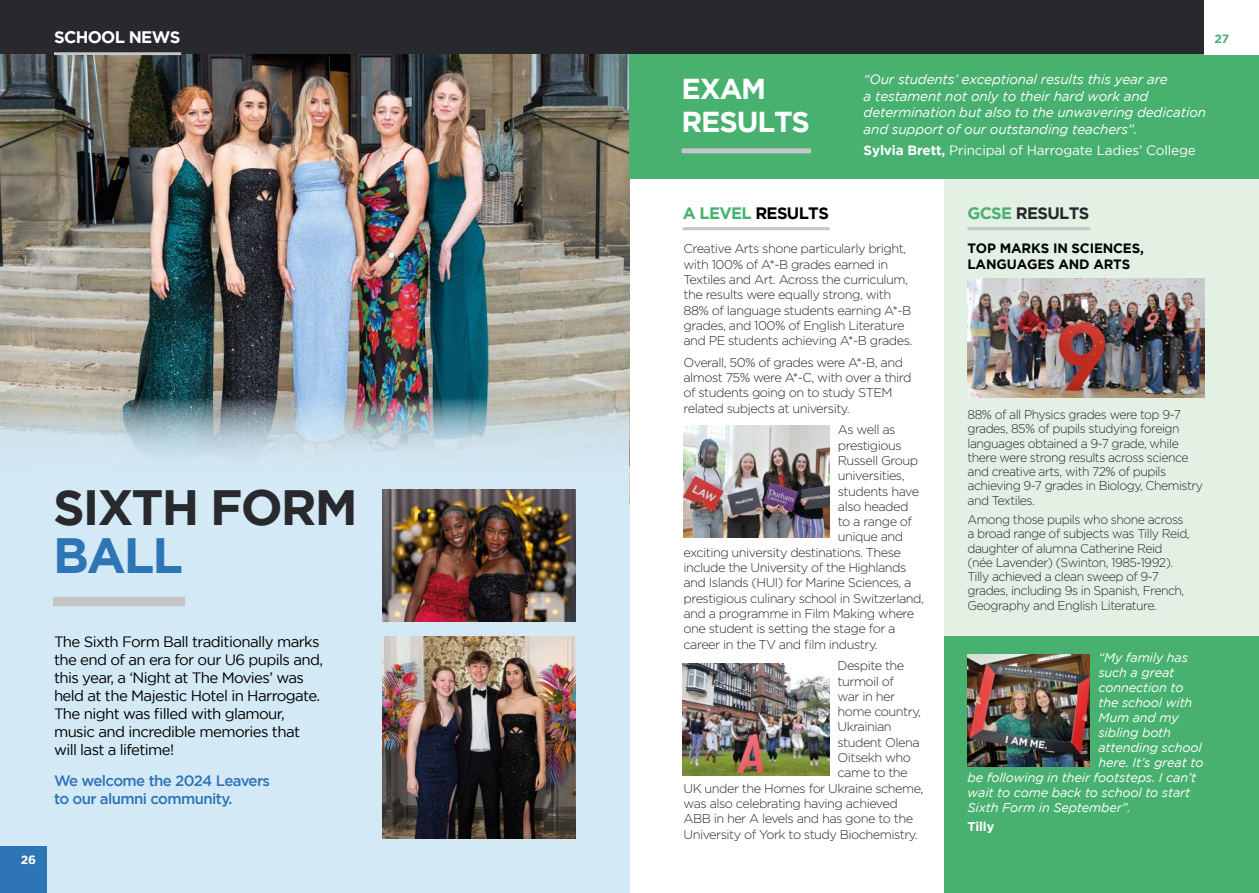
<style>
.page{position:relative;width:1259px;height:893px;background:#fff}
.page>*{position:absolute;margin:0;border:0;box-sizing:border-box;transform-origin:0 0}
.t1{font:700 49.5px "Gotham";letter-spacing:-.04em;color:#27292d}
.t2{font:700 49.5px "Gotham";color:#2e75b6}
.t3{font:700 28.8px/33.2px "Gotham";letter-spacing:-.04em;color:#fff}
.t4{font:700 16.65px "Gotham";letter-spacing:-.04em;color:#fff}
.t5{font:700 16.5px "Gotham";letter-spacing:-.04em;color:#000}
.t6{font:700 16.5px "Gotham";letter-spacing:-.04em;color:#27292d}
.t7{font:15px/18px "Gotham";letter-spacing:-.04em;color:#000}
.t8{font:500 15px/18px "Gotham";letter-spacing:-.04em;color:#2e75b6}
.t9{font:italic 13.5px/16.5px "Gotham";letter-spacing:-.01em;color:#fff}
.t10{font:13.5px "Gotham";letter-spacing:-.01em;color:#fff}
.t11{font:700 13.5px/16.2px "Gotham";letter-spacing:-.01em;color:#000}
.t12{font:300 12.75px/15.3px "Gotham";letter-spacing:-.04em;color:#27292d}
.t13{font:300 12.75px/14.2px "Gotham";letter-spacing:-.04em;color:#27292d;scale:.96 1}
.t14{font:italic 12.75px "Gotham";letter-spacing:-.01em;color:#fff}
.t15{font:700 12.75px "Gotham";letter-spacing:-.01em;color:#fff}
.t16{font:700 12px "Gotham";color:#fff}
.t17{font:700 12px "Gotham";color:#49b170}
.s1{font-weight:700}
.s2{color:#49b170}
</style>
<div class="page">
<div style="left:944px;top:94px;width:315px;height:799px;background:#e3f0e4"></div>
<div style="left:944px;top:636px;width:315px;height:257px;background:#49b170"></div>
<div style="left:0;top:0;width:1259px;height:54px;background:#27292d"></div>
<div style="left:0;top:54px;width:629px;height:839px;background:#d3e9f5"></div>
<img style="left:0;top:54px;width:629px;height:344px">
<div style="left:629px;top:54px;width:630px;height:125px;background:#49b170"></div>
<hr style="left:683px;top:227px;width:146px;height:3px;background:#c7c5c7">
<svg style="left:0;top:398px;width:629px;height:120px"></svg>
<div style="left:53px;top:597px;width:132px;height:9px;background:#c7c5c7"></div>
<img style="left:383px;top:489px;width:192px;height:132px">
<img style="left:383px;top:636px;width:192px;height:203px">
<hr style="left:967px;top:227px;width:123px;height:3px;background:#c7c5c7">
<img style="left:683px;top:425px;width:146px;height:112px">
<img style="left:683px;top:663px;width:146px;height:112px">
<div style="left:681px;top:148px;width:130px;height:5px;background:#c7c5c7"></div>
<img style="left:967px;top:654px;width:123px;height:112px">
<img style="left:967px;top:279px;width:238px;height:119px">
<hr style="left:54px;top:52px;width:127px;height:3px;background:#c7c5c7">
<div style="left:0;top:846px;width:47px;height:47px;background:#2e75b6"></div>
<div style="left:1204px;top:0;width:55px;height:54px;background:#fff"></div>
<h3 class="t4" style="left:54px;top:27px;width:128px">SCHOOL NEWS</h3>
<h1 class="t1" style="left:53px;top:479px;width:306px">SIXTH FORM</h1>
<h1 class="t2" style="left:53px;top:527px;width:132px">BALL</h1>
<p class="t7" style="left:54px;top:633px;width:271px">The Sixth Form Ball traditionally marks the end of an era for our U6 pupils and, this year, a ‘Night at The Movies’ was held at the Majestic Hotel in Harrogate.<br>The night was filled with glamour, music and incredible memories that will last a lifetime!</p>
<p class="t8" style="left:54px;top:771px;width:218px">We welcome the 2024 Leavers to our alumni community.</p>
<p class="t16" style="left:21px;top:852px;width:17px">26</p>
<h2 class="t3" style="left:681px;top:71px;width:130px">EXAM<br>RESULTS</h2>
<p class="t17" style="left:1214px;top:32px;width:16px">27</p>
<p class="t9" style="left:863px;top:71px;width:344px">“Our students’ exceptional results this year are<br>a testament not only to their hard work and determination but also to the unwavering dedication and support of our outstanding teachers”.</p>
<p class="t10" style="left:863px;top:142px;width:334px"><span class="s1">Sylvia Brett,</span> Principal of Harrogate Ladies’ College</p>
<p class="t5" style="left:683px;top:203px;width:148px"><span class="s2">A LEVEL</span> RESULTS</p>
<p class="t12" style="left:683px;top:241px;width:230px">Creative Arts shone particularly bright, with 100% of A*-B grades earned in Textiles and Art. Across the curriculum, the results were equally strong, with 88% of language students earning A*-B grades, and 100% of English Literature and PE students achieving A*-B grades.</p>
<p class="t12" style="left:683px;top:354px;width:230px">Overall, 50% of grades were A*-B, and almost 75% were A*-C, with over a third of students going on to study STEM related subjects at university.</p>
<p class="t12" style="left:838px;top:422px;width:59px">As well as</p>
<p class="t12" style="left:838px;top:437px;width:65px">prestigious</p>
<p class="t12" style="left:838px;top:452px;width:82px">Russell Group</p>
<p class="t12" style="left:838px;top:468px;width:68px">universities,</p>
<p class="t12" style="left:838px;top:483px;width:83px">students have</p>
<p class="t12" style="left:838px;top:498px;width:72px">also headed</p>
<p class="t12" style="left:838px;top:514px;width:76px">to a range of</p>
<p class="t12" style="left:838px;top:529px;width:67px">unique and</p>
<p class="t12" style="left:683px;top:544px;width:219px">exciting university destinations. These</p>
<p class="t12" style="left:683px;top:560px;width:224px">include the University of the Highlands</p>
<p class="t12" style="left:683px;top:575px;width:230px">and Islands (HUI) for Marine Sciences, a</p>
<p class="t12" style="left:683px;top:590px;width:242px">prestigious culinary school in Switzerland,</p>
<p class="t12" style="left:683px;top:605px;width:232px">and a programme in Film Making where</p>
<p class="t12" style="left:683px;top:621px;width:214px">one student is setting the stage for a</p>
<p class="t12" style="left:683px;top:636px;width:196px">career in the TV and film industry.</p>
<p class="t12" style="left:837px;top:658px;width:68px">Despite the</p>
<p class="t12" style="left:837px;top:673px;width:58px">turmoil of</p>
<p class="t12" style="left:837px;top:688px;width:59px">war in her</p>
<p class="t12" style="left:837px;top:704px;width:85px">home country,</p>
<p class="t12" style="left:837px;top:719px;width:56px">Ukrainian</p>
<p class="t12" style="left:837px;top:734px;width:84px">student Olena</p>
<p class="t12" style="left:837px;top:749px;width:75px">Oitsekh who</p>
<p class="t12" style="left:837px;top:765px;width:72px">came to the</p>
<p class="t12" style="left:683px;top:780px;width:241px">UK under the Homes for Ukraine scheme,</p>
<p class="t12" style="left:683px;top:795px;width:216px">was also celebrating having achieved</p>
<p class="t12" style="left:683px;top:811px;width:231px">ABB in her A levels and has gone to the</p>
<p class="t12" style="left:683px;top:826px;width:236px">University of York to study Biochemistry.</p>
<p class="t6" style="left:967px;top:203px;width:123px"><span class="s2">GCSE</span> RESULTS</p>
<p class="t11" style="left:967px;top:240px;width:178px">TOP MARKS IN SCIENCES,<br>LANGUAGES AND ARTS</p>
<p class="t13" style="left:967px;top:407px;width:247px">88% of all Physics grades were top 9-7 grades, 85% of pupils studying foreign languages obtained a 9-7 grade, while there were strong results across science and creative arts, with 72% of pupils achieving 9-7 grades in Biology, Chemistry and Textiles.</p>
<p class="t13" style="left:967px;top:512px;width:233px">Among those pupils who shone across a broad range of subjects was Tilly Reid, daughter of alumna Catherine Reid (née Lavender) (Swinton, 1985-1992).<br>Tilly achieved a clean sweep of 9-7 grades, including 9s in Spanish, French, Geography and English Literature.</p>
<p class="t14" style="left:1098px;top:650px;width:91px">“My family has</p>
<p class="t14" style="left:1098px;top:665px;width:77px">such a great</p>
<p class="t14" style="left:1098px;top:680px;width:87px">connection to</p>
<p class="t14" style="left:1098px;top:695px;width:95px">the school with</p>
<p class="t14" style="left:1098px;top:710px;width:82px">Mum and my</p>
<p class="t14" style="left:1098px;top:725px;width:74px">sibling both</p>
<p class="t14" style="left:1098px;top:740px;width:105px">attending school</p>
<p class="t14" style="left:1098px;top:755px;width:107px">here. It’s great to</p>
<p class="t14" style="left:967px;top:770px;width:230px">be following in their footsteps. I can’t</p>
<p class="t14" style="left:967px;top:785px;width:224px">wait to come back to school to start</p>
<p class="t14" style="left:967px;top:800px;width:165px">Sixth Form in September”.</p>
<p class="t15" style="left:967px;top:819px;width:28px">Tilly</p>
</div>
